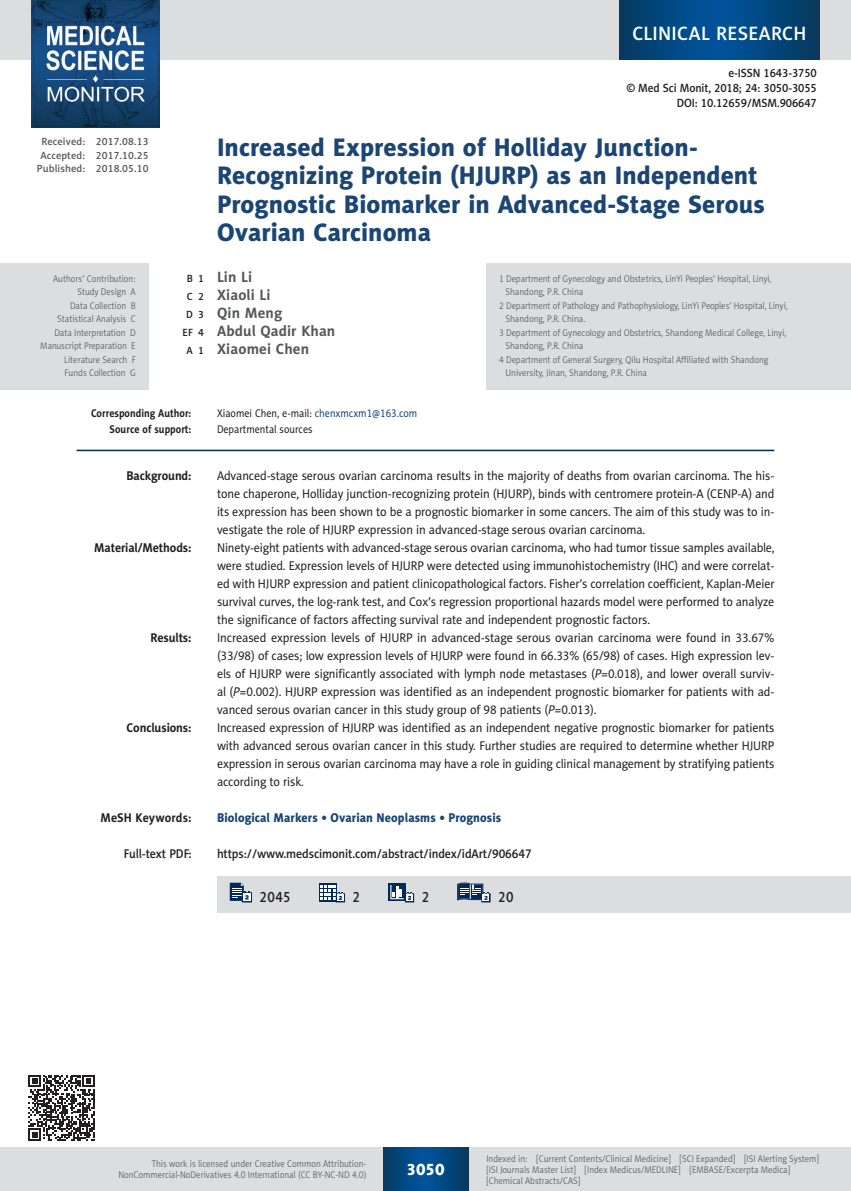
<style>
.page{position:relative;width:851px;height:1191px;background:#fff}
.page>*{position:absolute;margin:0;border:0;box-sizing:border-box;transform-origin:0 0}
.MSM_Tytul{font:25.5px/28.5px "Naomi Sans EFN Heavy";color:#1a4574}
.t1{font:19.5px "Naomi Sans EFN Medium";letter-spacing:.015em;color:#fff}
.t2{font:16.5px "Naomi Sans EFN Heavy";color:#fff}
.MSM_Autorzy{font:700 15px "Naomi Sans EFN";letter-spacing:.01em;color:#57585a}
.MSM_dane{font:15px "Naomi Sans EFN Medium";letter-spacing:.03em;color:#231f20;scale:.9 1}
.MSM_Summary_body{font:12.75px/18px "Naomi Sans EFN";letter-spacing:-.01em;color:#231f20;text-align:justify;scale:.95 1}
.MSM_Summary_body-2{font:12.75px/18px "Naomi Sans EFN";letter-spacing:-.01em;color:#231f20;text-align:justify;scale:.96 1}
.MSM_full_text_pdf{font:12.75px "Naomi Sans EFN Medium";letter-spacing:-.01em;color:#231f20;scale:.95 1}
.MSM_keywords{font:12.75px "Naomi Sans EFN Heavy";letter-spacing:.005em;color:#1a4574;scale:.95 1}
.MSM_Summary_body-3{font:700 12.75px "Naomi Sans EFN";letter-spacing:-.01em;color:#231f20;scale:.95 1}
.MSM_keywords-2{font:700 12.75px "Naomi Sans EFN";letter-spacing:.005em;color:#231f20;scale:.95 1}
.MSM_Summary_body-4{font:700 12.75px "Naomi Sans EFN";letter-spacing:-.01em;color:#231f20;scale:.96 1}
.MSM_full_text_pdf-2{font:12px "Naomi Sans EFN Medium";letter-spacing:-.01em;color:#231f20;scale:.95 1}
.MSM_Adres{font:11.25px "Naomi Sans EFN";color:#231f20;scale:.9 1}
.MSM_Adres-2{font:700 11.25px "Naomi Sans EFN";color:#231f20;scale:.9 1}
.MSM_Support{font:11.25px "Naomi Sans EFN";color:#231f20;scale:.9 1}
.MSM_Support-2{font:700 11.25px "Naomi Sans EFN";color:#231f20;scale:.9 1}
.t3{font:10.5px "Naomi Sans EFN Medium";letter-spacing:.01em;color:#57585a}
.MSM_pagina_sygnatura{font:9.75px/11.2px "Naomi Sans EFN Light";color:#57585a;scale:.9 1}
.MSM_Afiliacja{font:9.75px/13.5px "Naomi Sans EFN Light";color:#57585a;scale:.9 1}
.s1{font-family:"Naomi Sans EFN Medium";font-weight:400;font-size:10.5px;color:#231f20}
.s2{color:#1a4574}
.s3{font-style:italic}
</style>
<div class="page">
<div style="left:217px;top:876px;width:633px;height:36px;background:#dcdddf"></div>
<svg style="left:230px;top:882px;width:22px;height:20px"></svg>
<div style="left:319px;top:883px;width:17px;height:18px;background:#00295c"></div>
<svg style="left:320px;top:884px;width:25px;height:18px"></svg>
<div style="left:388px;top:883px;width:18px;height:18px;background:#00295c"></div>
<svg style="left:390px;top:885px;width:24px;height:17px"></svg>
<svg style="left:457px;top:882px;width:33px;height:20px"></svg>
<hr style="left:77px;top:450px;width:697px;height:1px;background:#00295c">
<div style="left:0;top:264px;width:148px;height:126px;background:#dcdddf"></div>
<div style="left:486px;top:264px;width:364px;height:126px;background:#dcdddf"></div>
<svg style="left:28px;top:1075px;width:67px;height:66px"></svg>
<hr style="left:850px;top:0;width:1px;height:60px;background:#dcdddf">
<div style="left:0;top:1148px;width:850px;height:43px;background:#dcdddf"></div>
<svg style="left:383px;top:1147px;width:85px;height:43px;background:#02477e"></svg>
<div style="left:0;top:0;width:850px;height:60px;background:#dcdddf"></div>
<svg style="left:619px;top:0;width:200px;height:60px;background:#02477e"></svg>
<img style="left:32px;top:0;width:127px;height:128px">
<h2 class="t1" style="left:632px;top:22px;width:175px">CLINICAL RESEARCH</h2>
<p class="t3" style="left:41px;top:136px;width:109px">Received: 2017.08.13</p>
<p class="t3" style="left:40px;top:149px;width:110px">Accepted: 2017.10.25</p>
<p class="t3" style="left:37px;top:163px;width:113px">Published: 2018.05.10</p>
<p class="MSM_pagina_sygnatura" style="left:53px;top:273px;width:93px">Authors’ Contribution:</p>
<p class="MSM_pagina_sygnatura" style="left:77px;top:286px;width:66px">Study Design A</p>
<p class="MSM_pagina_sygnatura" style="left:70px;top:300px;width:74px">Data Collection B</p>
<p class="MSM_pagina_sygnatura" style="left:57px;top:313px;width:89px">Statistical Analysis C</p>
<p class="MSM_pagina_sygnatura" style="left:54px;top:327px;width:92px">Data Interpretation D</p>
<p class="MSM_pagina_sygnatura" style="left:40px;top:340px;width:107px">Manuscript Preparation E</p>
<p class="MSM_pagina_sygnatura" style="left:64px;top:354px;width:81px">Literature Search F</p>
<p class="MSM_pagina_sygnatura" style="left:65px;top:367px;width:80px">Funds Collection G</p>
<p class="MSM_full_text_pdf-2" style="left:728px;top:66px;width:95px">e-ISSN 1643-3750</p>
<p class="MSM_full_text_pdf-2" style="left:626px;top:81px;width:202px">© Med Sci Monit, 2018; 24: 3050-3055</p>
<p class="MSM_full_text_pdf-2" style="left:676px;top:96px;width:149px">DOI: 10.12659/MSM.906647</p>
<p class="MSM_Tytul" style="left:217px;top:132px;width:549px">Increased Expression of Holliday Junction-Recognizing Protein (HJURP) as an Independent Prognostic Biomarker in Advanced-Stage Serous Ovarian Carcinoma</p>
<p class="MSM_Autorzy" style="left:187px;top:268px;width:67px"><span class="s1">B 1</span> Lin Li</p>
<p class="MSM_Autorzy" style="left:187px;top:286px;width:85px"><span class="s1">C 2</span> Xiaoli Li</p>
<p class="MSM_Autorzy" style="left:186px;top:304px;width:98px"><span class="s1">D 3</span> Qin Meng</p>
<p class="MSM_Autorzy" style="left:182px;top:322px;width:154px"><span class="s1">EF 4</span> Abdul Qadir Khan</p>
<p class="MSM_Autorzy" style="left:186px;top:340px;width:124px"><span class="s1">A 1</span> Xiaomei Chen</p>
<p class="MSM_Afiliacja" style="left:505px;top:272px;width:297px;text-indent:-6px">1 Department of Gynecology and Obstetrics, LinYi Peoples’ Hospital, Linyi,<br>Shandong, P.R. China</p>
<p class="MSM_Afiliacja" style="left:505px;top:299px;width:315px;text-indent:-6px">2 Department of Pathology and Pathophysiology, LinYi Peoples’ Hospital, Linyi,<br>Shandong, P.R. China.</p>
<p class="MSM_Afiliacja" style="left:505px;top:326px;width:314px;text-indent:-6px">3 Department of Gynecology and Obstetrics, Shandong Medical College, Linyi,<br>Shandong, P.R. China</p>
<p class="MSM_Afiliacja" style="left:505px;top:353px;width:293px;text-indent:-6px">4 Department of General Surgery, Qilu Hospital Affiliated with Shandong<br>University, Jinan, Shandong, P.R. China</p>
<p class="MSM_Adres-2" style="left:91px;top:406px;width:113px">Corresponding Author:</p>
<p class="MSM_Adres" style="left:217px;top:406px;width:224px">Xiaomei Chen, e-mail: <span class="s2">chenxmcxm1@163.com</span></p>
<p class="MSM_Support-2" style="left:110px;top:422px;width:92px">Source of support:</p>
<p class="MSM_Support" style="left:217px;top:422px;width:108px">Departmental sources</p>
<p class="MSM_Summary_body-3" style="left:126px;top:468px;width:70px">Background:</p>
<p class="MSM_Summary_body" style="left:217px;top:467px;width:588px">Advanced-stage serous ovarian carcinoma results in the majority of deaths from ovarian carcinoma. The his&shy;tone chaperone, Holliday junction-recognizing protein (HJURP), binds with centromere protein-A (CENP-A) and its expression has been shown to be a prognostic biomarker in some cancers. The aim of this study was to in&shy;vestigate the role of HJURP expression in advanced-stage serous ovarian carcinoma.</p>
<p class="MSM_Summary_body-3" style="left:94px;top:540px;width:104px">Material/Methods:</p>
<p class="MSM_Summary_body" style="left:217px;top:539px;width:588px">Ninety-eight patients with advanced-stage serous ovarian carcinoma, who had tumor tissue samples available, were studied. Expression levels of HJURP were detected using immunohistochemistry (IHC) and were correlat&shy;ed with HJURP expression and patient clinicopathological factors. Fisher’s correlation coefficient, Kaplan-Meier survival curves, the log-rank test, and Cox’s regression proportional hazards model were performed to analyze the significance of factors affecting survival rate and independent prognostic factors.</p>
<p class="MSM_Summary_body-4" style="left:150px;top:630px;width:44px">Results:</p>
<p class="MSM_Summary_body-2" style="left:217px;top:629px;width:582px">Increased expression levels of HJURP in advanced-stage serous ovarian carcinoma were found in 33.67% (33/98) of cases; low expression levels of HJURP were found in 66.33% (65/98) of cases. High expression lev&shy;els of HJURP were significantly associated with lymph node metastases (<span class="s3">P</span>=0.018), and lower overall surviv&shy;al (<span class="s3">P</span>=0.002). HJURP expression was identified as an independent prognostic biomarker for patients with ad&shy;vanced serous ovarian cancer in this study group of 98 patients (<span class="s3">P</span>=0.013).</p>
<p class="MSM_Summary_body-3" style="left:127px;top:720px;width:70px">Conclusions:</p>
<p class="MSM_Summary_body" style="left:217px;top:719px;width:588px">Increased expression of HJURP was identified as an independent negative prognostic biomarker for patients with advanced serous ovarian cancer in this study. Further studies are required to determine whether HJURP expression in serous ovarian carcinoma may have a role in guiding clinical management by stratifying patients according to risk.</p>
<p class="MSM_keywords-2" style="left:100px;top:810px;width:97px">MeSH Keywords:</p>
<p class="MSM_keywords" style="left:217px;top:810px;width:301px">Biological Markers • Ovarian Neoplasms • Prognosis</p>
<p class="MSM_full_text_pdf" style="left:124px;top:846px;width:73px">Full-text PDF:</p>
<p class="MSM_full_text_pdf" style="left:217px;top:846px;width:333px">https://www.medscimonit.com/abstract/index/idArt/906647</p>
<p class="MSM_dane" style="left:259px;top:888px;width:36px">2045</p>
<p class="MSM_dane" style="left:352px;top:888px;width:10px">2</p>
<p class="MSM_dane" style="left:421px;top:888px;width:10px">2</p>
<p class="MSM_dane" style="left:498px;top:888px;width:19px">20</p>
<p class="MSM_pagina_sygnatura" style="left:118px;top:1158px;width:277px;text-align:right">This work is licensed under Creative Common Attribution-<br>NonCommercial-NoDerivatives 4.0 International (CC BY-NC-ND 4.0)</p>
<p class="t2" style="left:406px;top:1159px;width:40px">3050</p>
<p class="MSM_pagina_sygnatura" style="left:486px;top:1152px;width:371px">Indexed in: [Current Contents/Clinical Medicine] [SCI Expanded] [ISI Alerting System] [ISI Journals Master List] [Index Medicus/MEDLINE] [EMBASE/Excerpta Medica] [Chemical Abstracts/CAS]</p>
</div>
